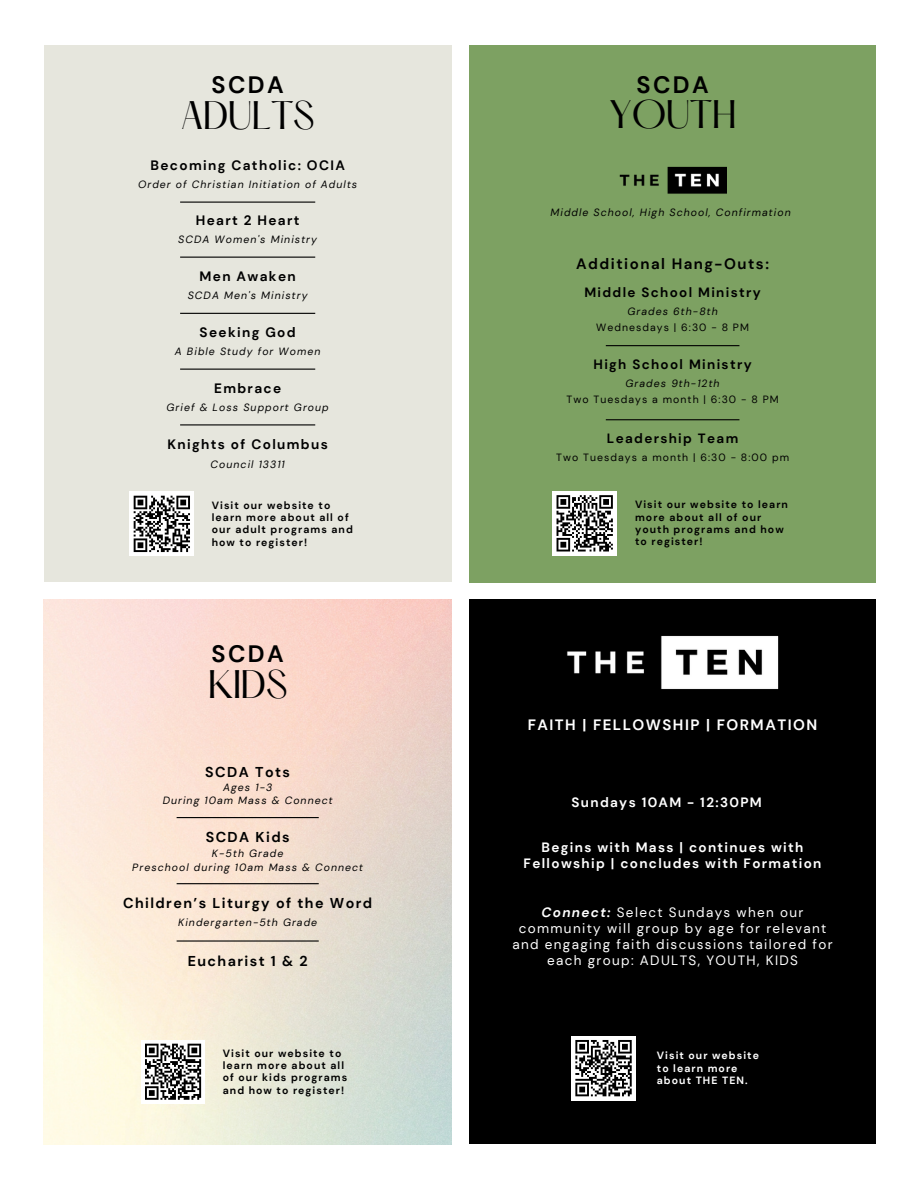
<style>
.page{position:relative;width:918px;height:1188px;background:#fff}
.page>*{position:absolute;margin:0;border:0;box-sizing:border-box;transform-origin:0 0}
.t1{font:34.8px "Hatton";letter-spacing:-.03em;color:#000}
.t2{font:700 23.7px "DM Sans";letter-spacing:.1em;color:#000}
.t3{font:700 15px "DM Sans";letter-spacing:.1em;color:#fff}
.t4{font:700 15px "DM Sans";letter-spacing:.1em;color:#000}
.t5{font:700 14.25px "DM Sans";letter-spacing:.1em;color:#000}
.t6{font:700 13.65px "DM Sans";letter-spacing:.1em;color:#000}
.t7{font:13.5px/15.8px "DM Sans";letter-spacing:.1em;color:#fff;text-align:center}
.t8{font:700 13.5px/15.8px "DM Sans";letter-spacing:.1em;color:#fff;text-align:center}
.t9{font:700 13.5px "DM Sans";letter-spacing:.1em;color:#000}
.t10{font:italic 10.5px "DM Sans";letter-spacing:.1em;color:#000}
.t11{font:700 10.5px/12.3px "DM Sans";letter-spacing:.1em;color:#000}
.t12{font:10.5px "DM Sans";letter-spacing:.1em;color:#000}
.t13{font:700 10.5px/12.3px "DM Sans";letter-spacing:.1em;color:#fff}
.s1{font-weight:700;font-style:italic}
</style>
<div class="page">
<div style="left:44px;top:45px;width:408px;height:537px;background:#e6e6dd"></div>
<div style="left:469px;top:45px;width:407px;height:538px;background:#7da162"></div>
<div style="left:470px;top:600px;width:406px;height:544px;background:#000"></div>
<hr style="left:180px;top:202px;width:135px;height:1px;background:#000">
<hr style="left:180px;top:257px;width:135px;height:1px;background:#000">
<hr style="left:180px;top:313px;width:135px;height:1px;background:#000">
<hr style="left:180px;top:369px;width:135px;height:1px;background:#000">
<hr style="left:180px;top:424px;width:135px;height:1px;background:#000">
<hr style="left:606px;top:345px;width:133px;height:1px;background:#000">
<hr style="left:606px;top:419px;width:133px;height:1px;background:#000">
<img style="left:619px;top:166px;width:108px;height:28px">
<hr style="left:177px;top:817px;width:142px;height:1px;background:#000">
<hr style="left:177px;top:883px;width:142px;height:1px;background:#000">
<hr style="left:177px;top:940px;width:142px;height:2px;background:#000">
<svg style="left:145px;top:1043px;width:57px;height:57px"></svg>
<img style="left:567px;top:635px;width:212px;height:55px">
<div style="left:130px;top:492px;width:64px;height:64px;background:#fff"></div>
<svg style="left:133px;top:495px;width:57px;height:58px"></svg>
<div style="left:553px;top:491px;width:64px;height:64px;background:#fff"></div>
<svg style="left:556px;top:495px;width:57px;height:57px"></svg>
<div style="left:571px;top:1036px;width:65px;height:64px;background:#fff"></div>
<svg style="left:575px;top:1040px;width:57px;height:57px"></svg>
<h2 class="t2" style="left:212px;top:70px;width:74px">SCDA</h2>
<h1 class="t1" style="left:181px;top:99px;width:136px">ADULTS</h1>
<h3 class="t6" style="left:150px;top:156px;width:196px">Becoming Catholic: OCIA</h3>
<p class="t10" style="left:138px;top:178px;width:221px">Order of Christian Initiation of Adults</p>
<h3 class="t6" style="left:196px;top:211px;width:105px">Heart 2 Heart</h3>
<p class="t10" style="left:178px;top:233px;width:140px">SCDA Women's Ministry</p>
<h3 class="t6" style="left:200px;top:267px;width:98px">Men Awaken</h3>
<p class="t10" style="left:188px;top:289px;width:121px">SCDA Men's Ministry</p>
<h3 class="t6" style="left:200px;top:323px;width:98px">Seeking God</h3>
<p class="t10" style="left:175px;top:345px;width:147px">A Bible Study for Women</p>
<h3 class="t6" style="left:214px;top:379px;width:69px">Embrace</h3>
<p class="t10" style="left:167px;top:401px;width:164px">Grief &amp; Loss Support Group</p>
<h3 class="t6" style="left:167px;top:435px;width:162px">Knights of Columbus</h3>
<p class="t10" style="left:211px;top:457px;width:76px">Council 13311</p>
<p class="t11" style="left:212px;top:499px;width:143px">Visit our website to learn more about all of our adult programs and how to register!</p>
<h2 class="t2" style="left:212px;top:639px;width:74px">SCDA</h2>
<h1 class="t1" style="left:208px;top:668px;width:81px">KIDS</h1>
<h3 class="t5" style="left:205px;top:762px;width:86px">SCDA Tots</h3>
<p class="t10" style="left:223px;top:781px;width:51px">Ages 1-3</p>
<p class="t10" style="left:163px;top:794px;width:172px">During 10am Mass &amp; Connect</p>
<h3 class="t5" style="left:206px;top:828px;width:85px">SCDA Kids</h3>
<p class="t10" style="left:212px;top:847px;width:73px">K-5th Grade</p>
<p class="t10" style="left:132px;top:860px;width:232px">Preschool during 10am Mass &amp; Connect</p>
<h3 class="t5" style="left:123px;top:894px;width:251px">Children’s Liturgy of the Word</h3>
<p class="t10" style="left:178px;top:916px;width:141px">Kindergarten-5th Grade</p>
<h3 class="t5" style="left:188px;top:951px;width:121px">Eucharist 1 &amp; 2</h3>
<p class="t11" style="left:223px;top:1047px;width:126px">Visit our website to learn more about all of our kids programs and how to register!</p>
<h2 class="t2" style="left:637px;top:69px;width:74px">SCDA</h2>
<h1 class="t1" style="left:609px;top:98px;width:130px">YOUTH</h1>
<p class="t10" style="left:550px;top:205px;width:242px">Middle School, High School, Confirmation</p>
<h3 class="t4" style="left:576px;top:254px;width:194px">Additional Hang-Outs:</h3>
<p class="t9" style="left:584px;top:283px;width:178px">Middle School Ministry</p>
<p class="t10" style="left:628px;top:305px;width:92px">Grades 6th-8th</p>
<p class="t12" style="left:596px;top:321px;width:154px">Wednesdays | 6:30 - 8 PM</p>
<p class="t9" style="left:594px;top:355px;width:160px">High School Ministry</p>
<p class="t10" style="left:626px;top:377px;width:96px">Grades 9th-12th</p>
<p class="t12" style="left:567px;top:393px;width:214px">Two Tuesdays a month | 6:30 - 8 PM</p>
<p class="t9" style="left:607px;top:430px;width:133px">Leadership Team</p>
<p class="t12" style="left:556px;top:451px;width:234px">Two Tuesdays a month | 6:30 - 8:00 pm</p>
<p class="t11" style="left:635px;top:499px;width:154px">Visit our website to learn more about all of our youth programs and how to register!</p>
<h3 class="t3" style="left:528px;top:715px;width:291px">FAITH | FELLOWSHIP | FORMATION</h3>
<p class="t8" style="left:571px;top:795px;width:192px">Sundays 10AM - 12:30PM</p>
<p class="t8" style="left:524px;top:840px;width:299px">Begins with Mass | continues with<br>Fellowship | concludes with Formation</p>
<p class="t7" style="left:512px;top:905px;width:322px"><span class="s1">Connect:</span> Select Sundays when our community will group by age for relevant and engaging faith discussions tailored for each group: ADULTS, YOUTH, KIDS</p>
<p class="t13" style="left:657px;top:1050px;width:104px">Visit our website to learn more about THE TEN.</p>
</div>
